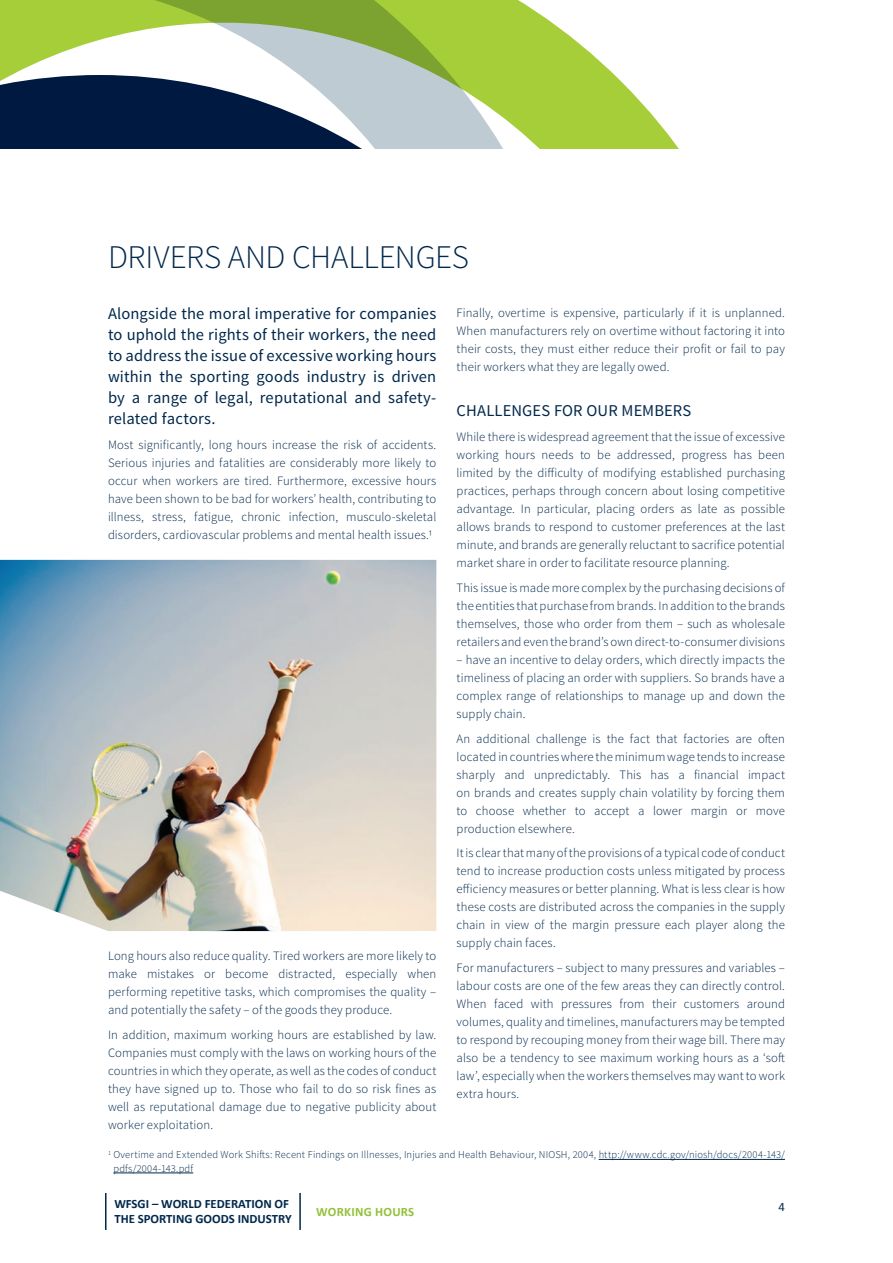
<style>
.page{position:relative;width:893px;height:1263px;background:#fff}
.page>*{position:absolute;margin:0;border:0;box-sizing:border-box;transform-origin:0 0}
._02_Innenseiten_Titl{font:300 33px "Source Sans Pro";letter-spacing:-.01em;color:#00284c}
.Intro_Copy{font:16.5px/21px "Source Sans Pro";letter-spacing:.01em;color:#00284c;text-align:justify}
._02_Text{font:16.5px "Source Sans Pro";letter-spacing:.005em;color:#00284c}
._02_Text-2{font:300 12.75px/18px "Source Sans Pro";letter-spacing:.01em;color:#00284c;text-align:justify}
.t1{font:700 12.75px/15px "Calibri";color:#00284c}
.t2{font:700 12.75px "Calibri";letter-spacing:.02em;color:#93c139}
.t3{font:12.75px "Calibri";color:#00284c}
._02_Text-3{font:300 10.5px/13.5px "Source Sans Pro";letter-spacing:.015em;color:#00284c}
</style>
<div class="page">
<hr style="left:105px;top:1193px;width:2px;height:37px;background:#00284c">
<hr style="left:299px;top:1193px;width:2px;height:37px;background:#00284c">
<svg style="left:0;top:0;width:679px;height:149px"></svg>
<img style="left:0;top:560px;width:436px;height:371px">
<hr style="left:599px;top:1159px;width:186px;height:1px;background:#00284c">
<hr style="left:113px;top:1172px;width:80px;height:1px;background:#00284c">
<p class="_02_Innenseiten_Titl" style="left:108px;top:237px;width:363px">DRIVERS AND CHALLENGES</p>
<p class="Intro_Copy" style="left:108px;top:304px;width:330px">Alongside the moral imperative for companies to uphold the rights of their workers, the need to address the issue of excessive working hours within the sporting goods industry is driven by a range of legal, reputational and safety&shy;related factors.</p>
<p class="_02_Text-2" style="left:108px;top:436px;width:330px">Most significantly, long hours increase the risk of accidents.<br>Serious injuries and fatalities are considerably more likely to occur when workers are tired. Furthermore, excessive hours have been shown to be bad for workers’ health, contributing to illness, stress, fatigue, chronic infection, musculo-skeletal disorders, cardiovascular problems and mental health issues.1</p>
<p class="_02_Text-2" style="left:108px;top:947px;width:330px">Long hours also reduce quality. Tired workers are more likely to make mistakes or become distracted, especially when performing repetitive tasks, which compromises the quality – and potentially the safety – of the goods they produce.</p>
<p class="_02_Text-2" style="left:108px;top:1025px;width:330px">In addition, maximum working hours are established by law.<br>Companies must comply with the laws on working hours of the countries in which they operate, as well as the codes of conduct they have signed up to. Those who fail to do so risk fines as well as reputational damage due to negative publicity about worker exploitation.</p>
<p class="_02_Text-2" style="left:457px;top:303px;width:330px">Finally, overtime is expensive, particularly if it is unplanned.<br>When manufacturers rely on overtime without factoring it into their costs, they must either reduce their profit or fail to pay their workers what they are legally owed.</p>
<p class="_02_Text" style="left:457px;top:401px;width:236px">CHALLENGES FOR OUR MEMBERS</p>
<p class="_02_Text-2" style="left:457px;top:428px;width:330px">While there is widespread agreement that the issue of excessive working hours needs to be addressed, progress has been limited by the difficulty of modifying established purchasing practices, perhaps through concern about losing competitive advantage. In particular, placing orders as late as possible allows brands to respond to customer preferences at the last minute, and brands are generally reluctant to sacrifice potential market share in order to facilitate resource planning.</p>
<p class="_02_Text-2" style="left:457px;top:579px;width:330px">This issue is made more complex by the purchasing decisions of the entities that purchase from brands. In addition to the brands themselves, those who order from them – such as wholesale retailers and even the brand’s own direct-to-consumer divisions</p>
<p class="_02_Text-2" style="left:457px;top:651px;width:330px">– have an incentive to delay orders, which directly impacts the timeliness of placing an order with suppliers. So brands have a complex range of relationships to manage up and down the supply chain.</p>
<p class="_02_Text-2" style="left:457px;top:729px;width:330px">An additional challenge is the fact that factories are often located in countries where the minimum wage tends to increase sharply and unpredictably. This has a financial impact on brands and creates supply chain volatility by forcing them to choose whether to accept a lower margin or move production elsewhere.</p>
<p class="_02_Text-2" style="left:457px;top:844px;width:330px">It is clear that many of the provisions of a typical code of conduct tend to increase production costs unless mitigated by process efficiency measures or better planning. What is less clear is how these costs are distributed across the companies in the supply chain in view of the margin pressure each player along the supply chain faces.</p>
<p class="_02_Text-2" style="left:457px;top:959px;width:330px">For manufacturers – subject to many pressures and variables – labour costs are one of the few areas they can directly control.<br>When faced with pressures from their customers around volumes, quality and timelines, manufacturers may be tempted to respond by recouping money from their wage bill. There may also be a tendency to see maximum working hours as a ‘soft law’, especially when the workers themselves may want to work extra hours.</p>
<p class="_02_Text-3" style="left:113px;top:1148px;width:673px;text-indent:-5px"><sup>1</sup> Overtime and Extended Work Shifts: Recent Findings on Illnesses, Injuries and Health Behaviour, NIOSH, 2004, http://www.cdc.gov/niosh/docs/2004-143/ pdfs/2004-143.pdf</p>
<p class="t1" style="left:114px;top:1196px;width:179px">WFSGI – WORLD FEDERATION OF<br>THE SPORTING GOODS INDUSTRY</p>
<p class="t2" style="left:316px;top:1204px;width:100px">WORKING HOURS</p>
<p class="t3" style="left:778px;top:1199px;width:8px">4</p>
</div>
